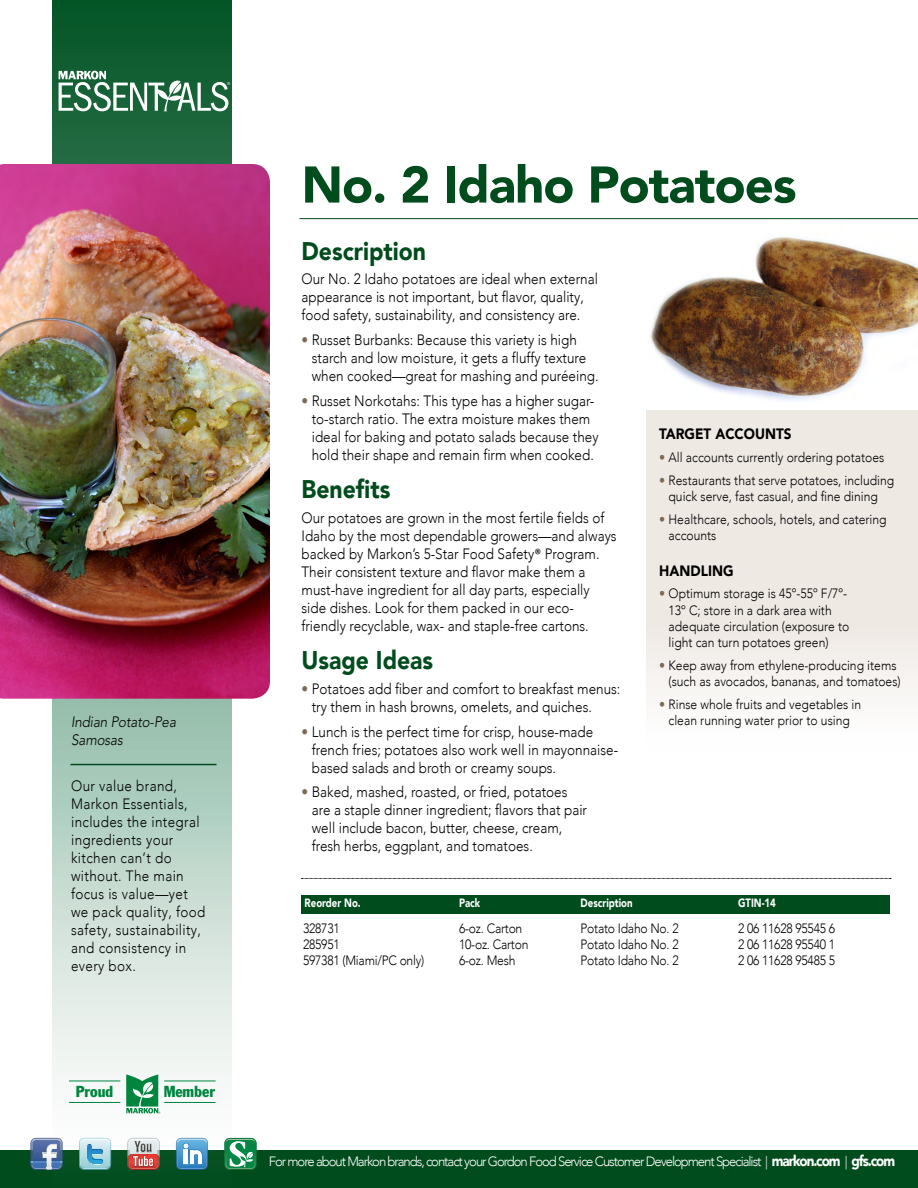
<style>
.page{position:relative;width:918px;height:1188px;background:#fff}
.page>*{position:absolute;margin:0;border:0;box-sizing:border-box;transform-origin:0 0}
.t1{font:900 51px "Avenir LT Com";letter-spacing:-.02em;color:#004c1d}
.t2{font:900 25.5px "Avenir LT Com";color:#004c1d;scale:.9 1}
.t3{font:condensed 15.75px "Franklin Gothic";color:#00853f}
.t4{font:300 15px/18px "Avenir LT Com";color:#000;scale:.9 1}
.t5{font:300 15px/18px "Avenir LT Com";letter-spacing:.025em;color:#000;scale:.9 1}
.t6{font:italic 300 15px/18px "Avenir LT Std";letter-spacing:-.01em;color:#000;scale:.9 1}
.t7{font:900 15px "Avenir LT Com";color:#000;scale:.9 1}
.t8{font:300 13.5px/16.2px "Avenir LT Com";color:#000;scale:.9 1}
.t9{font:300 13.5px "Avenir LT Com";letter-spacing:-.02em;color:#000;scale:.9 1}
.t10{font:300 13.5px "Avenir LT Com";letter-spacing:-.08em;color:#fff}
.t11{font:900 12px "Avenir LT Com";color:#fff;scale:.8 1}
.t12{font:300 4.35px "Avenir LT Com";color:#fff;scale:.94 1}
.s1{color:#7c6a55}
.s2{font-family:"Calibri";font-weight:400}
.s3{font-weight:900;font-size:15px}
</style>
<div class="page">
<div style="left:0;top:1150px;width:918px;height:38px;background:#004c1d"></div>
<svg style="left:31px;top:1138px;width:22px;height:32px"></svg>
<img style="left:32px;top:1139px;width:21px;height:5px">
<svg style="left:232px;top:1138px;width:24px;height:32px"></svg>
<img style="left:646px;top:219px;width:272px;height:192px">
<div style="left:646px;top:411px;width:272px;height:339px;background:linear-gradient(to bottom,#ebe4dd,#f9f7f5)"></div>
<svg style="left:53px;top:0;width:179px;height:1170px"></svg>
<svg style="left:126px;top:1074px;width:34px;height:40px"></svg>
<hr style="left:164px;top:1081px;width:52px;height:1px;background:#00853f">
<hr style="left:164px;top:1102px;width:52px;height:1px;background:#00853f">
<hr style="left:69px;top:1081px;width:51px;height:1px;background:#00853f">
<hr style="left:69px;top:1102px;width:51px;height:1px;background:#00853f">
<div style="left:301px;top:895px;width:589px;height:19px;background:#004c1d"></div>
<hr style="left:299px;top:218px;width:619px;height:1px;background:#004c1d">
<svg style="left:302px;top:878px;width:589px;height:1px"></svg>
<img style="left:0;top:164px;width:270px;height:535px">
<hr style="left:70px;top:764px;width:147px;height:1px;background:#004c1d">
<svg style="left:59px;top:71px;width:169px;height:40px"></svg>
<p class="t12" style="left:227px;top:81px;width:5px">®</p>
<p class="t6" style="left:71px;top:713px;width:118px">Indian Potato-Pea<br>Samosas</p>
<p class="t5" style="left:71px;top:777px;width:151px">Our value brand,<br>Markon Essentials, includes the integral ingredients your kitchen can’t do without. The main focus is value—yet we pack quality, food safety, sustainability, and consistency in every box.</p>
<h1 class="t1" style="left:302px;top:154px;width:497px">No. 2 Idaho Potatoes</h1>
<h2 class="t2" style="left:302px;top:235px;width:140px">Description</h2>
<p class="t4" style="left:302px;top:270px;width:331px">Our No. 2 Idaho potatoes are ideal when external appearance is not important, but flavor, quality, food safety, sustainability, and consistency are.</p>
<p class="t4" style="left:312px;top:331px;width:320px;text-indent:-10px"><span class="s1">•</span> Russet Burbanks: Because this variety is high starch and low moisture, it gets a fluffy texture when cooked—great for mashing and puréeing.</p>
<p class="t4" style="left:312px;top:392px;width:320px;text-indent:-10px"><span class="s1">•</span> Russet Norkotahs: This type has a higher sugar&shy;to-starch ratio. The extra moisture makes them ideal for baking and potato salads because they hold their shape and remain firm when cooked.</p>
<h2 class="t2" style="left:302px;top:474px;width:100px">Benefits</h2>
<p class="t4" style="left:302px;top:509px;width:352px">Our potatoes are grown in the most fertile fields of Idaho by the most dependable growers—and always backed by Markon’s 5-Star Food Safety<span class="s2">®</span> Program.<br>Their consistent texture and flavor make them a must-have ingredient for all day parts, especially side dishes. Look for them packed in our eco&shy;friendly recyclable, wax- and staple-free cartons.</p>
<h2 class="t2" style="left:302px;top:645px;width:148px">Usage Ideas</h2>
<p class="t4" style="left:312px;top:680px;width:345px;text-indent:-10px"><span class="s1">•</span> Potatoes add fiber and comfort to breakfast menus: try them in hash browns, omelets, and quiches.</p>
<p class="t4" style="left:312px;top:722px;width:342px;text-indent:-10px"><span class="s1">•</span> Lunch is the perfect time for crisp, house-made french fries; potatoes also work well in mayonnaise&shy;based salads and broth or creamy soups.</p>
<p class="t4" style="left:312px;top:783px;width:307px;text-indent:-10px"><span class="s1">•</span> Baked, mashed, roasted, or fried, potatoes are a staple dinner ingredient; flavors that pair well include bacon, butter, cheese, cream, fresh herbs, eggplant, and tomatoes.</p>
<p class="t7" style="left:659px;top:424px;width:148px">TARGET ACCOUNTS</p>
<p class="t8" style="left:659px;top:449px;width:252px"><span class="s1">•</span> All accounts currently ordering potatoes</p>
<p class="t8" style="left:659px;top:472px;width:263px;text-align:center"><span class="s1">•</span> Restaurants that serve potatoes, including quick serve, fast casual, and fine dining</p>
<p class="t8" style="left:669px;top:511px;width:244px;text-indent:-9px"><span class="s1">•</span> Healthcare, schools, hotels, and catering accounts</p>
<p class="t7" style="left:659px;top:561px;width:84px">HANDLING</p>
<p class="t8" style="left:669px;top:586px;width:202px;text-indent:-9px"><span class="s1">•</span> Optimum storage is 45º-55º F/7º-<br>13º C; store in a dark area with adequate circulation (exposure to light can turn potatoes green)</p>
<p class="t8" style="left:669px;top:657px;width:259px;text-indent:-9px"><span class="s1">•</span> Keep away from ethylene-producing items (such as avocados, bananas, and tomatoes)</p>
<p class="t8" style="left:659px;top:696px;width:226px;text-align:center"><span class="s1">•</span> Rinse whole fruits and vegetables in clean running water prior to using</p>
<p class="t11" style="left:305px;top:896px;width:72px">Reorder No.</p>
<p class="t11" style="left:459px;top:896px;width:28px">Pack</p>
<p class="t11" style="left:581px;top:896px;width:67px">Description</p>
<p class="t11" style="left:738px;top:896px;width:49px">GTIN-14</p>
<p class="t8" style="left:303px;top:920px;width:42px">328731</p>
<p class="t9" style="left:459px;top:920px;width:72px">6-oz. Carton</p>
<p class="t9" style="left:581px;top:920px;width:111px">Potato Idaho No. 2</p>
<p class="t9" style="left:738px;top:920px;width:109px">2 06 11628 95545 6</p>
<p class="t8" style="left:303px;top:936px;width:42px">285951</p>
<p class="t9" style="left:459px;top:937px;width:79px">10-oz. Carton</p>
<p class="t9" style="left:581px;top:937px;width:111px">Potato Idaho No. 2</p>
<p class="t9" style="left:738px;top:937px;width:109px">2 06 11628 95540 1</p>
<p class="t9" style="left:303px;top:953px;width:136px">597381 (Miami/PC only)</p>
<p class="t8" style="left:459px;top:953px;width:64px">6-oz. Mesh</p>
<p class="t9" style="left:581px;top:953px;width:111px">Potato Idaho No. 2</p>
<p class="t9" style="left:738px;top:953px;width:109px">2 06 11628 95485 5</p>
<p class="t3" style="left:76px;top:1082px;width:39px">Proud</p>
<p class="t3" style="left:164px;top:1082px;width:53px">Member</p>
<p class="t10" style="left:269px;top:1153px;width:628px">For more about Markon brands, contact your Gordon Food Service Customer Development Specialist | <span class="s3">markon.com</span> | <span class="s3">gfs.com</span></p>
</div>
